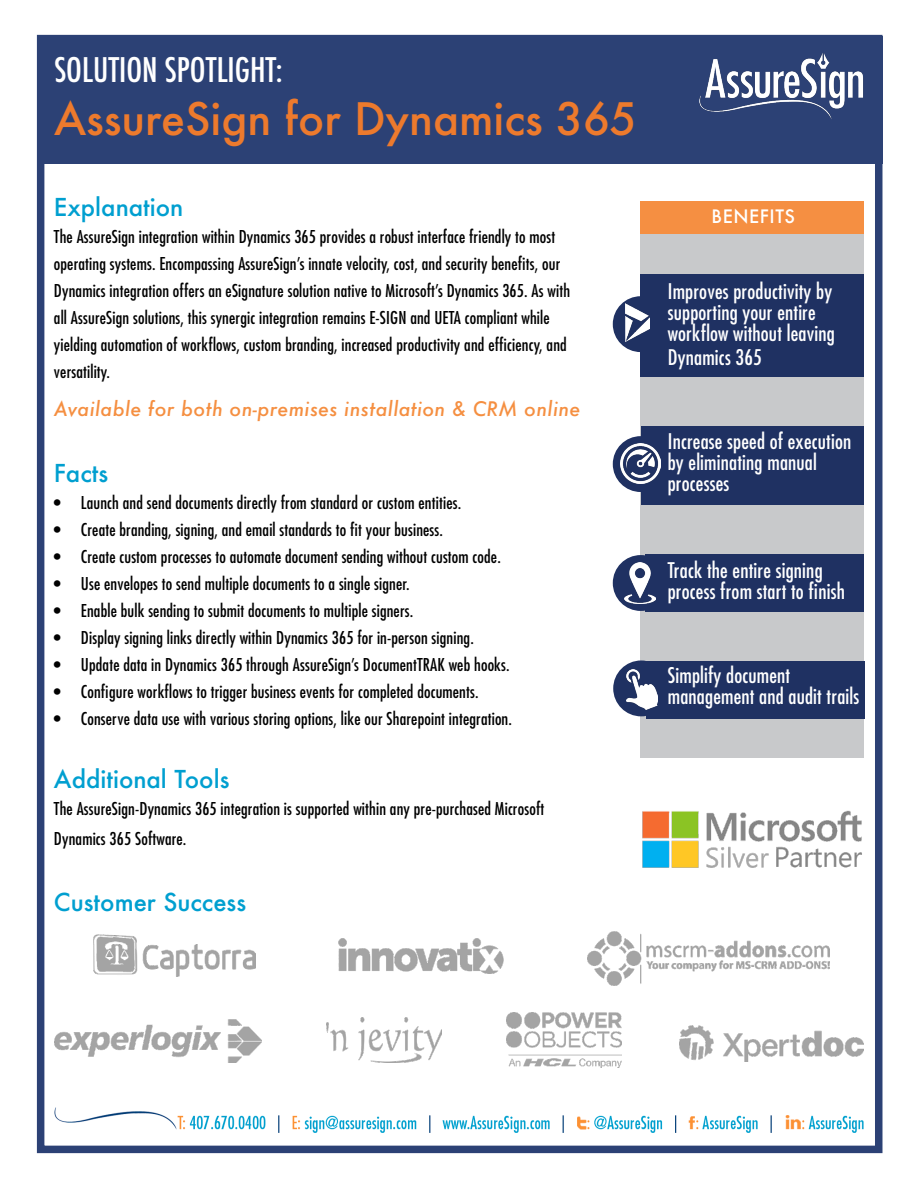
<style>
.page{position:relative;width:918px;height:1188px;background:#fff}
.page>*{position:absolute;margin:0;border:0;box-sizing:border-box;transform-origin:0 0}
.t1{font:500 43.5px "Futura";color:#ed7a2d}
.t2{font:500 condensed 33px "Futura";color:#fff}
.t3{font:500 24px "Futura";color:#009fd0}
.t4{font:condensed 21px/21px "Futura Std";letter-spacing:.01em;color:#fff}
.t5{font:italic 500 19.5px "Futura";letter-spacing:.02em;color:#f58f41}
.t6{font:500 18px "Futura";letter-spacing:.03em;color:#fff}
.t7{font:condensed 17.25px/27px "Futura Std";letter-spacing:.01em;color:#000}
</style>
<div class="page">
<div style="left:37px;top:35px;width:845px;height:1118px;border:8px solid #2c4175"></div>
<div style="left:40px;top:36px;width:842px;height:128px;background:#2c4175"></div>
<img style="left:55px;top:1107px;width:809px;height:26px">
<div style="left:641px;top:201px;width:223px;height:35px;background:#f58f42"></div>
<div style="left:641px;top:235px;width:223px;height:523px;background:#c8c9cb"></div>
<img style="left:700px;top:53px;width:163px;height:66px">
<div style="left:613px;top:296px;width:56px;height:56px;background:#1f3162;border-radius:50%"></div>
<div style="left:641px;top:274px;width:223px;height:103px;background:#1f3162"></div>
<div style="left:613px;top:436px;width:56px;height:56px;background:#1f3162;border-radius:50%"></div>
<div style="left:641px;top:426px;width:223px;height:79px;background:#1f3162"></div>
<img style="left:621px;top:443px;width:40px;height:40px">
<div style="left:613px;top:555px;width:56px;height:56px;background:#1f3162;border-radius:50%"></div>
<div style="left:645px;top:554px;width:219px;height:58px;background:#1f3162"></div>
<img style="left:624px;top:563px;width:32px;height:40px">
<div style="left:613px;top:660px;width:56px;height:56px;background:#1f3162;border-radius:50%"></div>
<div style="left:646px;top:661px;width:218px;height:57px;background:#1f3162"></div>
<img style="left:626px;top:669px;width:32px;height:41px">
<img style="left:626px;top:304px;width:23px;height:37px">
<img style="left:94px;top:935px;width:162px;height:41px">
<img style="left:338px;top:939px;width:166px;height:35px">
<img style="left:506px;top:1013px;width:116px;height:55px">
<img style="left:642px;top:810px;width:220px;height:58px">
<img style="left:54px;top:1020px;width:208px;height:42px">
<img style="left:680px;top:1025px;width:184px;height:37px">
<img style="left:327px;top:1017px;width:114px;height:45px">
<img style="left:587px;top:931px;width:243px;height:55px">
<h2 class="t2" style="left:54px;top:49px;width:230px">SOLUTION SPOTLIGHT:</h2>
<h1 class="t1" style="left:54px;top:89px;width:584px">AssureSign for Dynamics 365</h1>
<h3 class="t3" style="left:54px;top:191px;width:131px">Explanation</h3>
<p class="t7" style="left:54px;top:223px;width:518px">The AssureSign integration within Dynamics 365 provides a robust interface friendly to most operating systems. Encompassing AssureSign’s innate velocity, cost, and security benefits, our Dynamics integration offers an eSignature solution native to Microsoft’s Dynamics 365. As with all AssureSign solutions, this synergic integration remains E-SIGN and UETA compliant while yielding automation of workflows, custom branding, increased productivity and efficiency, and versatility.</p>
<p class="t5" style="left:54px;top:395px;width:528px">Available for both on-premises installation &amp; CRM online</p>
<h3 class="t3" style="left:54px;top:456px;width:56px">Facts</h3>
<p class="t7" style="left:54px;top:489px;width:409px">• Launch and send documents directly from standard or custom entities.</p>
<p class="t7" style="left:54px;top:516px;width:391px">• Create branding, signing, and email standards to fit your business.</p>
<p class="t7" style="left:54px;top:543px;width:448px">• Create custom processes to automate document sending without custom code.</p>
<p class="t7" style="left:54px;top:570px;width:357px">• Use envelopes to send multiple documents to a single signer.</p>
<p class="t7" style="left:54px;top:597px;width:361px">• Enable bulk sending to submit documents to multiple signers.</p>
<p class="t7" style="left:54px;top:624px;width:421px">• Display signing links directly within Dynamics 365 for in-person signing.</p>
<p class="t7" style="left:54px;top:651px;width:457px">• Update data in Dynamics 365 through AssureSign’s DocumentTRAK web hooks.</p>
<p class="t7" style="left:54px;top:678px;width:426px">• Configure workflows to trigger business events for completed documents.</p>
<p class="t7" style="left:54px;top:705px;width:460px">• Conserve data use with various storing options, like our Sharepoint integration.</p>
<h3 class="t3" style="left:54px;top:762px;width:177px">Additional Tools</h3>
<p class="t7" style="left:54px;top:793px;width:492px;line-height:30px">The AssureSign-Dynamics 365 integration is supported within any pre-purchased Microsoft<br>Dynamics 365 Software.</p>
<h3 class="t3" style="left:54px;top:885px;width:194px">Customer Success</h3>
<p class="t6" style="left:712px;top:204px;width:85px">BENEFITS</p>
<p class="t4" style="left:668px;top:281px;width:169px">Improves productivity by supporting your entire workflow without leaving</p>
<p class="t4" style="left:668px;top:347px;width:96px">Dynamics 365</p>
<p class="t4" style="left:668px;top:431px;width:185px">Increase speed of execution by eliminating manual processes</p>
<p class="t4" style="left:668px;top:560px;width:179px">Track the entire signing process from start to finish</p>
<p class="t4" style="left:668px;top:665px;width:193px">Simplify document management and audit trails</p>
</div>
